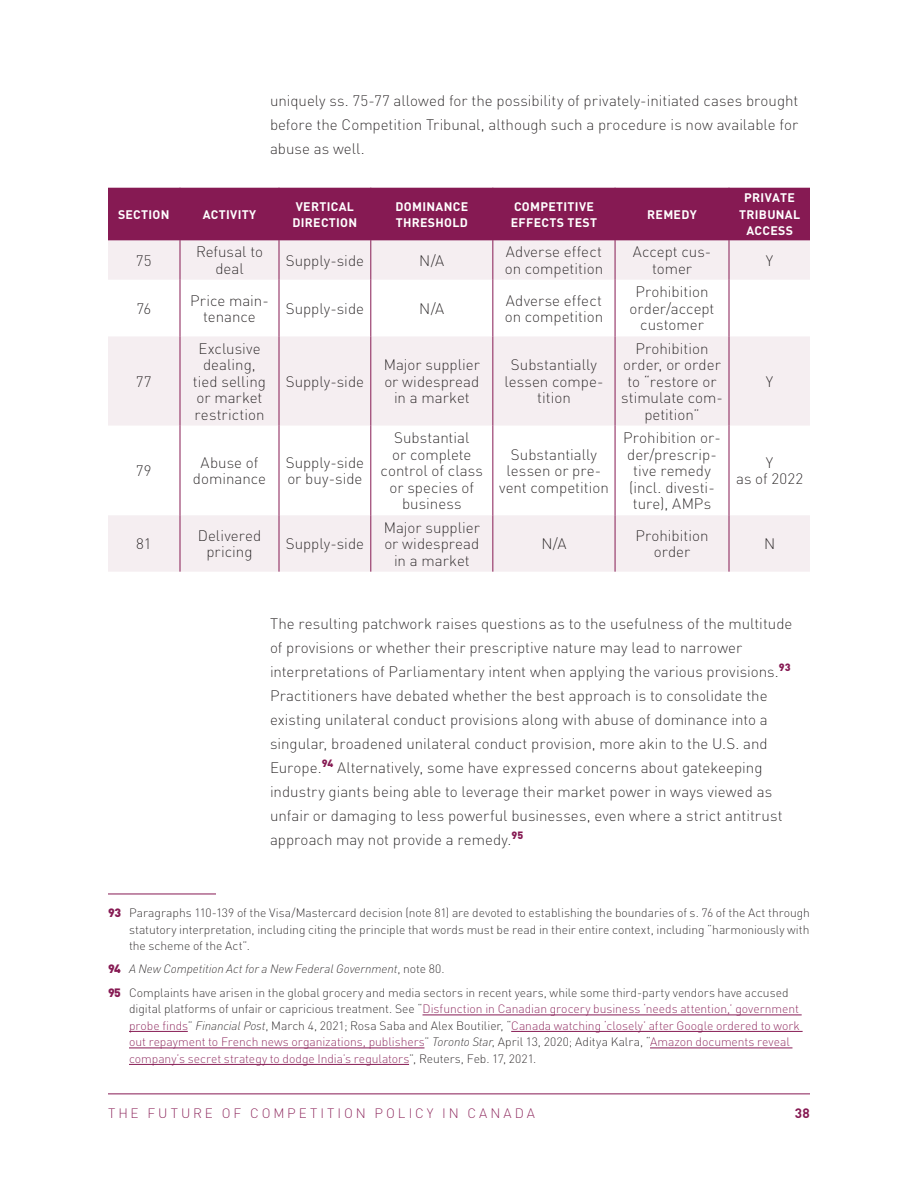
<style>
.page{position:relative;width:918px;height:1188px;background:#fff}
.page>*{position:absolute;margin:0;border:0;box-sizing:border-box;transform-origin:0 0}
.Body{font:200 15px/24px "FFDIN Pro";letter-spacing:.005em;color:#231f20;text-align:justify}
.Body_Table{font:200 15px/16.5px "FFDIN Pro";letter-spacing:.005em;color:#231f20;text-align:center}
.t1{font:200 13.5px "FFDIN Pro";letter-spacing:.22em;color:#861a53}
.t2{font:700 13.5px "FFDIN Pro";color:#861a53}
.H5_TableTitle{font:700 12.3px/16.5px "FFDIN Pro";letter-spacing:.025em;color:#fff}
.Footnotes{font:200 12px/16.5px "FFDIN Pro";color:#231f20;text-align:justify}
.Footnotes-2{font:italic 200 12px "FFDIN Pro";color:#231f20}
.s1{font-weight:900;color:#861a53}
.s2{font-weight:900;font-style:normal;color:#861a53}
.s3{font-style:normal}
.s4{color:#861a53}
.s5{font-style:italic}
</style>
<div class="page">
<hr style="left:108px;top:1094px;width:702px;height:1px;background:#861a53">
<div style="left:108px;top:188px;width:702px;height:53px;background:#861a53"></div>
<div style="left:108px;top:241px;width:702px;height:331px;background:#f5eef1"></div>
<svg style="left:108px;top:280px;width:702px;height:235px"></svg>
<hr style="left:180px;top:188px;width:1px;height:53px;background:#861a53">
<hr style="left:279px;top:188px;width:1px;height:53px;background:#861a53">
<hr style="left:370px;top:188px;width:1px;height:53px;background:#861a53">
<hr style="left:492px;top:188px;width:1px;height:53px;background:#861a53">
<hr style="left:615px;top:188px;width:1px;height:53px;background:#861a53">
<hr style="left:729px;top:188px;width:1px;height:53px;background:#861a53">
<hr style="left:180px;top:241px;width:1px;height:39px;background:#861a53">
<hr style="left:279px;top:241px;width:1px;height:39px;background:#861a53">
<hr style="left:370px;top:241px;width:1px;height:39px;background:#861a53">
<hr style="left:492px;top:241px;width:1px;height:39px;background:#861a53">
<hr style="left:615px;top:241px;width:1px;height:39px;background:#861a53">
<hr style="left:729px;top:241px;width:1px;height:39px;background:#861a53">
<hr style="left:180px;top:280px;width:1px;height:56px;background:#861a53">
<hr style="left:279px;top:280px;width:1px;height:56px;background:#861a53">
<hr style="left:370px;top:280px;width:1px;height:56px;background:#861a53">
<hr style="left:492px;top:280px;width:1px;height:56px;background:#861a53">
<hr style="left:615px;top:280px;width:1px;height:56px;background:#861a53">
<hr style="left:729px;top:280px;width:1px;height:56px;background:#861a53">
<hr style="left:180px;top:336px;width:1px;height:90px;background:#861a53">
<hr style="left:279px;top:336px;width:1px;height:90px;background:#861a53">
<hr style="left:370px;top:336px;width:1px;height:90px;background:#861a53">
<hr style="left:492px;top:336px;width:1px;height:90px;background:#861a53">
<hr style="left:615px;top:336px;width:1px;height:90px;background:#861a53">
<hr style="left:729px;top:336px;width:1px;height:90px;background:#861a53">
<hr style="left:180px;top:426px;width:1px;height:89px;background:#861a53">
<hr style="left:279px;top:426px;width:1px;height:89px;background:#861a53">
<hr style="left:370px;top:426px;width:1px;height:89px;background:#861a53">
<hr style="left:492px;top:426px;width:1px;height:89px;background:#861a53">
<hr style="left:615px;top:426px;width:1px;height:89px;background:#861a53">
<hr style="left:729px;top:426px;width:1px;height:89px;background:#861a53">
<hr style="left:180px;top:515px;width:1px;height:57px;background:#861a53">
<hr style="left:279px;top:515px;width:1px;height:57px;background:#861a53">
<hr style="left:370px;top:515px;width:1px;height:57px;background:#861a53">
<hr style="left:492px;top:515px;width:1px;height:57px;background:#861a53">
<hr style="left:615px;top:515px;width:1px;height:57px;background:#861a53">
<hr style="left:729px;top:515px;width:1px;height:57px;background:#861a53">
<hr style="left:108px;top:894px;width:108px;height:1px;background:#861a53">
<hr style="left:423px;top:1015px;width:379px;height:1px;background:#861a53">
<hr style="left:129px;top:1031px;width:59px;height:1px;background:#861a53">
<hr style="left:511px;top:1031px;width:292px;height:1px;background:#861a53">
<hr style="left:129px;top:1048px;width:295px;height:1px;background:#861a53">
<hr style="left:650px;top:1048px;width:142px;height:1px;background:#861a53">
<hr style="left:129px;top:1064px;width:280px;height:1px;background:#861a53">
<p class="Body" style="left:270px;top:87px;width:530px">uniquely ss. 75-77 allowed for the possibility of privately-initiated cases brought before the Competition Tribunal, although such a procedure is now available for abuse as well.</p>
<p class="H5_TableTitle" style="left:118px;top:205px;width:53px">SECTION</p>
<p class="H5_TableTitle" style="left:203px;top:205px;width:55px">ACTIVITY</p>
<p class="H5_TableTitle" style="left:292px;top:196px;width:66px">VERTICAL<br>DIRECTION</p>
<p class="H5_TableTitle" style="left:396px;top:196px;width:74px">DOMINANCE<br>THRESHOLD</p>
<p class="H5_TableTitle" style="left:511px;top:196px;width:88px">COMPETITIVE<br>EFFECTS TEST</p>
<p class="H5_TableTitle" style="left:647px;top:205px;width:51px">REMEDY</p>
<p class="H5_TableTitle" style="left:739px;top:188px;width:62px;text-align:center">PRIVATE<br>TRIBUNAL<br>ACCESS</p>
<p class="Body_Table" style="left:136px;top:251px;width:17px">75</p>
<p class="Body_Table" style="left:196px;top:242px;width:68px">Refusal to deal</p>
<p class="Body_Table" style="left:286px;top:251px;width:80px">Supply-side</p>
<p class="Body_Table" style="left:419px;top:251px;width:27px">N/A</p>
<p class="Body_Table" style="left:505px;top:242px;width:100px;text-align:left">Adverse effect on competition</p>
<p class="Body_Table" style="left:633px;top:242px;width:80px">Accept cus&shy;tomer</p>
<p class="Body_Table" style="left:766px;top:251px;width:9px">Y</p>
<p class="Body_Table" style="left:136px;top:299px;width:16px">76</p>
<p class="Body_Table" style="left:190px;top:291px;width:80px">Price main&shy;tenance</p>
<p class="Body_Table" style="left:286px;top:299px;width:80px">Supply-side</p>
<p class="Body_Table" style="left:419px;top:299px;width:27px">N/A</p>
<p class="Body_Table" style="left:505px;top:291px;width:100px;text-align:left">Adverse effect on competition</p>
<p class="Body_Table" style="left:630px;top:282px;width:86px">Prohibition order/accept customer</p>
<p class="Body_Table" style="left:136px;top:372px;width:17px">77</p>
<p class="Body_Table" style="left:193px;top:339px;width:75px">Exclusive dealing, tied selling or market restriction</p>
<p class="Body_Table" style="left:286px;top:372px;width:80px">Supply-side</p>
<p class="Body_Table" style="left:136px;top:461px;width:17px">79</p>
<p class="Body_Table" style="left:193px;top:453px;width:75px">Abuse of dominance</p>
<p class="Body_Table" style="left:286px;top:453px;width:80px;text-align:left">Supply-side or buy-side</p>
<p class="Body_Table" style="left:136px;top:534px;width:17px">81</p>
<p class="Body_Table" style="left:198px;top:526px;width:65px">Delivered pricing</p>
<p class="Body_Table" style="left:286px;top:534px;width:80px">Supply-side</p>
<p class="Body_Table" style="left:384px;top:355px;width:98px">Major supplier or widespread in a market</p>
<p class="Body_Table" style="left:504px;top:355px;width:101px">Substantially lessen compe&shy;tition</p>
<p class="Body_Table" style="left:381px;top:428px;width:104px">Substantial<br>or complete control of class or species of business</p>
<p class="Body_Table" style="left:499px;top:445px;width:111px">Substantially lessen or pre&shy;vent competition</p>
<p class="Body_Table" style="left:621px;top:339px;width:103px">Prohibition order, or order to “restore or stimulate com&shy;petition”</p>
<p class="Body_Table" style="left:623px;top:428px;width:99px">Prohibition or&shy;der/prescrip&shy;tive remedy (incl. divesti&shy;ture), AMPs</p>
<p class="Body_Table" style="left:766px;top:372px;width:9px">Y</p>
<p class="Body_Table" style="left:736px;top:453px;width:69px">Y<br>as of 2022</p>
<p class="Body_Table" style="left:384px;top:518px;width:98px">Major supplier or widespread in a market</p>
<p class="Body_Table" style="left:541px;top:534px;width:27px">N/A</p>
<p class="Body_Table" style="left:636px;top:526px;width:74px">Prohibition order</p>
<p class="Body_Table" style="left:764px;top:534px;width:13px">N</p>
<p class="Body" style="left:270px;top:611px;width:524px;text-align:left">The resulting patchwork raises questions as to the usefulness of the multitude of provisions or whether their prescriptive nature may lead to narrower interpretations of Parliamentary intent when applying the various provisions.<sup>93<br></sup>Practitioners have debated whether the best approach is to consolidate the existing unilateral conduct provisions along with abuse of dominance into a singular, broadened unilateral conduct provision, more akin to the U.S. and Europe.<sup>94</sup> Alternatively, some have expressed concerns about gatekeeping industry giants being able to leverage their market power in ways viewed as unfair or damaging to less powerful businesses, even where a strict antitrust approach may not provide a remedy.<sup>95</sup></p>
<p class="Footnotes" style="left:129px;top:904px;width:682px;text-indent:-21px"><span class="s1">93</span> Paragraphs 110-139 of the Visa/Mastercard decision (note 81) are devoted to establishing the boundaries of s. 76 of the Act through statutory interpretation, including citing the principle that words must be read in their entire context, including “harmoniously with the scheme of the Act”.</p>
<p class="Footnotes-2" style="left:108px;top:960px;width:338px"><span class="s2">94</span> A New Competition Act for a New Federal Government<span class="s3">, note 80.</span></p>
<p class="Footnotes" style="left:129px;top:983px;width:672px;text-align:left;text-indent:-21px"><span class="s1">95</span> Complaints have arisen in the global grocery and media sectors in recent years, while some third-party vendors have accused digital platforms of unfair or capricious treatment. See “<span class="s4">Disfunction in Canadian grocery business ‘needs attention,’ government probe finds</span>” <span class="s5">Financial Post</span>, March 4, 2021; Rosa Saba and Alex Boutilier, “<span class="s4">Canada watching ‘closely’ after Google ordered to work out repayment to French news organizations, publishers</span>” <span class="s5">Toronto Star</span>, April 13, 2020; Aditya Kalra, “<span class="s4">Amazon documents reveal company’s secret strategy to dodge India’s regulators</span>”, Reuters, Feb. 17, 2021.</p>
<p class="t1" style="left:108px;top:1103px;width:429px">THE FUTURE OF COMPETITION POLICY IN CANADA</p>
<p class="t2" style="left:795px;top:1102px;width:17px">38</p>
</div>
